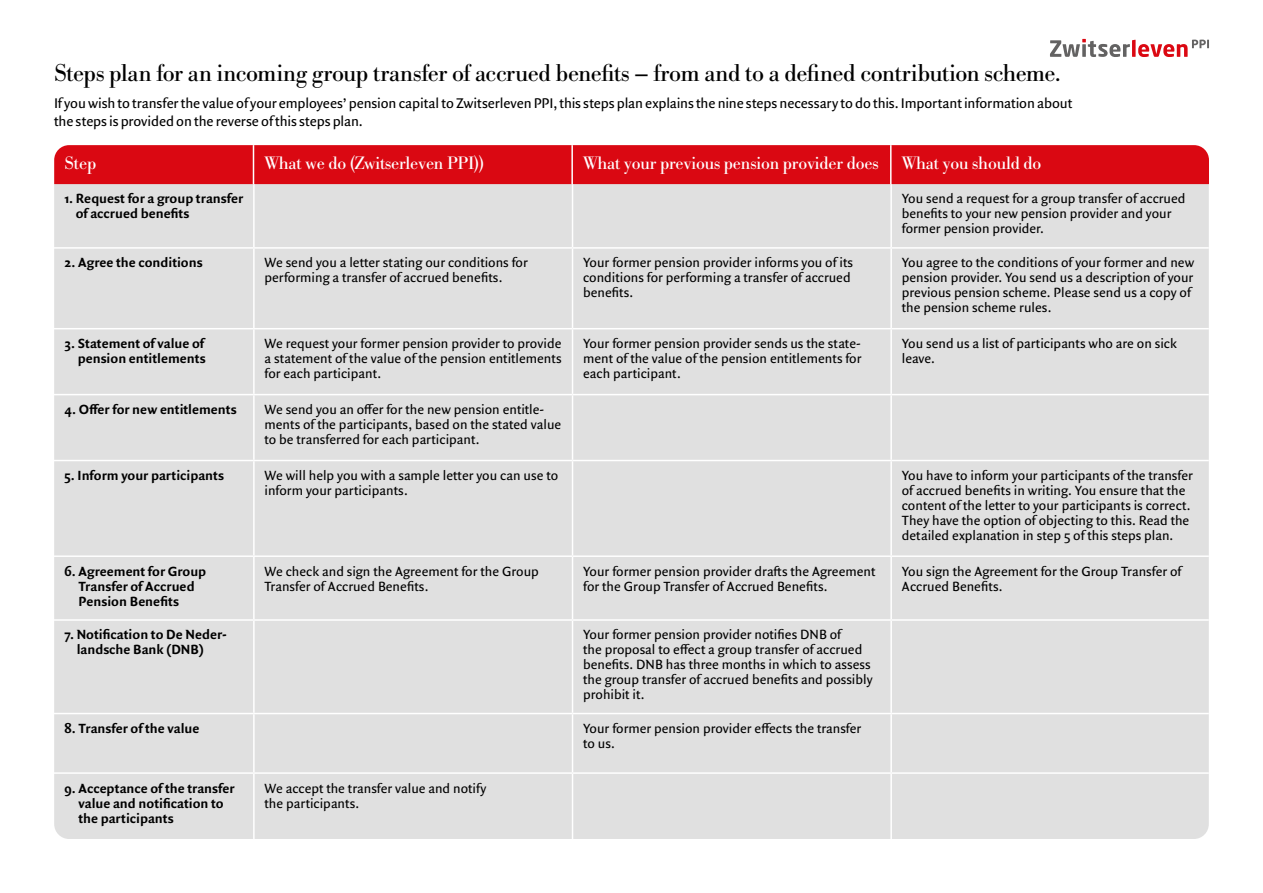
<style>
.page{position:relative;width:1263px;height:893px;background:#fff}
.page>*{position:absolute;margin:0;border:0;box-sizing:border-box;transform-origin:0 0}
.t1{font:24px "Bodoni BE";letter-spacing:-.015em;color:#000}
.t2{font:17.7px "Bodoni BE";letter-spacing:-.01em;color:#fff}
.t3{font:15px/18px "Quadraat Sans Pro";letter-spacing:-.01em;color:#000}
.t4{font:14.25px/15px "Quadraat Sans Pro";color:#000}
.t5{font:700 14.25px/15px "Quadraat Sans Pro";color:#000}
</style>
<div class="page">
<div style="left:54px;top:184px;width:1155px;height:655px;background:#e0e0e0"></div>
<div style="left:54px;top:145px;width:1155px;height:39px;background:#da0812"></div>
<hr style="left:253px;top:184px;width:2px;height:63px;background:#fff">
<hr style="left:572px;top:184px;width:1px;height:63px;background:#fff">
<hr style="left:890px;top:184px;width:2px;height:63px;background:#fff">
<hr style="left:54px;top:247px;width:200px;height:2px;background:#fff">
<hr style="left:254px;top:247px;width:318px;height:2px;background:#fff">
<hr style="left:253px;top:249px;width:2px;height:79px;background:#fff">
<hr style="left:572px;top:247px;width:319px;height:2px;background:#fff">
<hr style="left:572px;top:249px;width:1px;height:79px;background:#fff">
<hr style="left:891px;top:247px;width:318px;height:2px;background:#fff">
<hr style="left:890px;top:249px;width:2px;height:79px;background:#fff">
<hr style="left:54px;top:328px;width:200px;height:1px;background:#fff">
<hr style="left:254px;top:328px;width:318px;height:1px;background:#fff">
<hr style="left:253px;top:329px;width:2px;height:65px;background:#fff">
<hr style="left:572px;top:328px;width:319px;height:1px;background:#fff">
<hr style="left:572px;top:329px;width:1px;height:65px;background:#fff">
<hr style="left:891px;top:328px;width:318px;height:1px;background:#fff">
<hr style="left:890px;top:329px;width:2px;height:65px;background:#fff">
<hr style="left:54px;top:394px;width:200px;height:1px;background:#fff">
<hr style="left:254px;top:394px;width:318px;height:1px;background:#fff">
<hr style="left:253px;top:395px;width:2px;height:65px;background:#fff">
<hr style="left:572px;top:394px;width:319px;height:1px;background:#fff">
<hr style="left:572px;top:395px;width:1px;height:65px;background:#fff">
<hr style="left:891px;top:394px;width:318px;height:1px;background:#fff">
<hr style="left:890px;top:395px;width:2px;height:65px;background:#fff">
<hr style="left:54px;top:460px;width:200px;height:1px;background:#fff">
<hr style="left:254px;top:460px;width:318px;height:1px;background:#fff">
<hr style="left:253px;top:461px;width:2px;height:94px;background:#fff">
<hr style="left:572px;top:460px;width:319px;height:1px;background:#fff">
<hr style="left:572px;top:461px;width:1px;height:94px;background:#fff">
<hr style="left:891px;top:460px;width:318px;height:1px;background:#fff">
<hr style="left:890px;top:461px;width:2px;height:94px;background:#fff">
<hr style="left:54px;top:555px;width:200px;height:2px;background:#fff">
<hr style="left:254px;top:555px;width:318px;height:2px;background:#fff">
<hr style="left:253px;top:557px;width:2px;height:62px;background:#fff">
<hr style="left:572px;top:555px;width:319px;height:2px;background:#fff">
<hr style="left:572px;top:557px;width:1px;height:62px;background:#fff">
<hr style="left:891px;top:555px;width:318px;height:2px;background:#fff">
<hr style="left:890px;top:557px;width:2px;height:62px;background:#fff">
<hr style="left:54px;top:619px;width:200px;height:2px;background:#fff">
<hr style="left:254px;top:619px;width:318px;height:2px;background:#fff">
<hr style="left:253px;top:621px;width:2px;height:92px;background:#fff">
<hr style="left:572px;top:619px;width:319px;height:2px;background:#fff">
<hr style="left:572px;top:621px;width:1px;height:92px;background:#fff">
<hr style="left:891px;top:619px;width:318px;height:2px;background:#fff">
<hr style="left:890px;top:621px;width:2px;height:92px;background:#fff">
<hr style="left:54px;top:713px;width:200px;height:1px;background:#fff">
<hr style="left:254px;top:713px;width:318px;height:1px;background:#fff">
<hr style="left:253px;top:714px;width:2px;height:58px;background:#fff">
<hr style="left:572px;top:713px;width:319px;height:1px;background:#fff">
<hr style="left:572px;top:714px;width:1px;height:58px;background:#fff">
<hr style="left:891px;top:713px;width:318px;height:1px;background:#fff">
<hr style="left:890px;top:714px;width:2px;height:58px;background:#fff">
<hr style="left:54px;top:772px;width:200px;height:2px;background:#fff">
<hr style="left:254px;top:772px;width:318px;height:2px;background:#fff">
<hr style="left:253px;top:774px;width:2px;height:65px;background:#fff">
<hr style="left:572px;top:772px;width:319px;height:2px;background:#fff">
<hr style="left:572px;top:774px;width:1px;height:65px;background:#fff">
<hr style="left:891px;top:772px;width:318px;height:2px;background:#fff">
<hr style="left:890px;top:774px;width:2px;height:65px;background:#fff">
<hr style="left:253px;top:145px;width:1px;height:39px;background:#fff">
<hr style="left:571px;top:145px;width:2px;height:39px;background:#fff">
<hr style="left:890px;top:145px;width:1px;height:39px;background:#fff">
<svg style="left:1050px;top:39px;width:159px;height:18px"></svg>
<h1 class="t1" style="left:54px;top:59px;width:1008px">Steps plan for an incoming group transfer of accrued benefits – from and to a defined contribution scheme.</h1>
<p class="t3" style="left:54px;top:94px;width:1020px">If you wish to transfer the value of your employees’ pension capital to Zwitserleven PPI, this steps plan explains the nine steps necessary to do this. Important information about the steps is provided on the reverse of this steps plan.</p>
<p class="t2" style="left:65px;top:152px;width:33px">Step</p>
<p class="t2" style="left:264px;top:152px;width:222px">What we do (Zwitserleven PPI))</p>
<p class="t2" style="left:583px;top:152px;width:297px">What your previous pension provider does</p>
<p class="t2" style="left:901px;top:152px;width:142px">What you should do</p>
<p class="t5" style="left:76px;top:191px;width:169px;text-indent:-11px">1. Request for a group transfer of accrued benefits</p>
<p class="t4" style="left:902px;top:191px;width:285px">You send a request for a group transfer of accrued benefits to your new pension provider and your former pension provider.</p>
<p class="t5" style="left:65px;top:255px;width:140px">2. Agree the conditions</p>
<p class="t4" style="left:264px;top:255px;width:265px">We send you a letter stating our conditions for performing a transfer of accrued benefits.</p>
<p class="t4" style="left:583px;top:255px;width:271px">Your former pension provider informs you of its conditions for performing a transfer of accrued benefits.</p>
<p class="t4" style="left:902px;top:255px;width:294px">You agree to the conditions of your former and new pension provider. You send us a description of your previous pension scheme. Please send us a copy of the pension scheme rules.</p>
<p class="t5" style="left:65px;top:336px;width:142px;text-align:right">3. Statement of value of pension entitlements</p>
<p class="t4" style="left:264px;top:336px;width:298px;text-align:justify">We request your former pension provider to provide a statement of the value of the pension entitlements for each participant.</p>
<p class="t4" style="left:583px;top:336px;width:280px;text-align:justify">Your former pension provider sends us the state&shy;ment of the value of the pension entitlements for each participant.</p>
<p class="t4" style="left:902px;top:336px;width:277px">You send us a list of participants who are on sick leave.</p>
<p class="t5" style="left:65px;top:402px;width:174px">4. Offer for new entitlements</p>
<p class="t4" style="left:264px;top:402px;width:298px">We send you an offer for the new pension entitle&shy;ments of the participants, based on the stated value to be transferred for each participant.</p>
<p class="t5" style="left:65px;top:467px;width:161px">5. Inform your participants</p>
<p class="t4" style="left:264px;top:468px;width:295px">We will help you with a sample letter you can use to inform your participants.</p>
<p class="t4" style="left:902px;top:468px;width:293px">You have to inform your participants of the transfer of accrued benefits in writing. You ensure that the content of the letter to your participants is correct.<br>They have the option of objecting to this. Read the detailed explanation in step 5 of this steps plan.</p>
<p class="t5" style="left:78px;top:563px;width:129px;text-indent:-14px">6. Agreement for Group<br>Transfer of Accrued<br>Pension Benefits</p>
<p class="t4" style="left:264px;top:563px;width:276px">We check and sign the Agreement for the Group<br>Transfer of Accrued Benefits.</p>
<p class="t4" style="left:583px;top:563px;width:294px">Your former pension provider drafts the Agreement for the Group Transfer of Accrued Benefits.</p>
<p class="t4" style="left:902px;top:563px;width:281px">You sign the Agreement for the Group Transfer of<br>Accrued Benefits.</p>
<p class="t5" style="left:77px;top:627px;width:152px;text-indent:-12px">7. Notification to De Neder&shy;landsche Bank (DNB)</p>
<p class="t4" style="left:583px;top:627px;width:291px">Your former pension provider notifies DNB of<br>the proposal to effect a group transfer of accrued benefits. DNB has three months in which to assess the group transfer of accrued benefits and possibly prohibit it.</p>
<p class="t5" style="left:65px;top:721px;width:136px">8. Transfer of the value</p>
<p class="t4" style="left:583px;top:721px;width:280px">Your former pension provider effects the transfer to us.</p>
<p class="t5" style="left:78px;top:780px;width:158px;text-indent:-14px">9. Acceptance of the transfer value and notification to the participants</p>
<p class="t4" style="left:264px;top:780px;width:224px">We accept the transfer value and notify the participants.</p>
</div>
